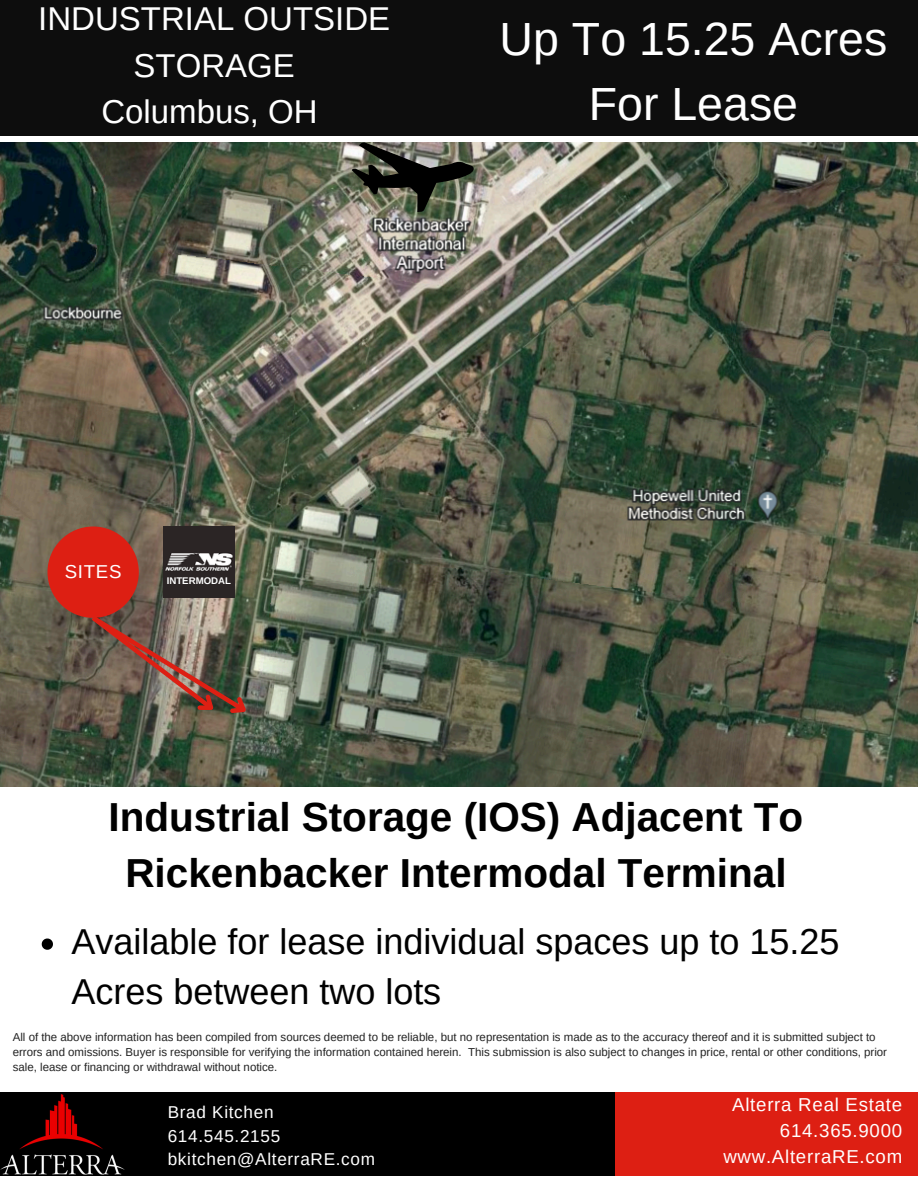
<style>
.page{position:relative;width:918px;height:1188px;background:#fff}
.page>*{position:absolute;margin:0;border:0;box-sizing:border-box;transform-origin:0 0}
.t1{font:46.5px/64.2px "Arimo";color:#fff;text-align:center}
.t2{font:700 40.5px/56.2px "Arimo";color:#000;text-align:center}
.t3{font:36px/49.5px "Arimo";color:#000}
.t4{font:33px/46.2px "Arimo";color:#fff;text-align:center}
.t5{font:18.75px/25.8px "Arimo";letter-spacing:.04em;color:#fff;text-align:right}
.t6{font:17.1px/23.7px "Arimo";letter-spacing:.04em;color:#fff}
.t7{font:11.55px/15.3px "Arimo";color:#222}
.t8{font:700 9.6px "Arimo";color:#fff}
</style>
<div class="page">
<div style="left:0;top:0;width:918px;height:136px;background:#0d0d0d"></div>
<div style="left:0;top:1092px;width:617px;height:84px;background:#000"></div>
<div style="left:615px;top:1092px;width:303px;height:84px;background:#dd1f13"></div>
<img style="left:0;top:1094px;width:125px;height:80px">
<img style="left:0;top:142px;width:918px;height:645px">
<svg style="left:351px;top:142px;width:123px;height:70px;background:#54564a"></svg>
<div style="left:47px;top:526px;width:92px;height:92px;background:#dd1f13;border-radius:50%"></div>
<img style="left:87px;top:612px;width:170px;height:113px">
<svg style="left:42px;top:939px;width:11px;height:11px"></svg>
<img style="left:163px;top:526px;width:71px;height:71px">
<p class="t4" style="left:38px;top:-4px;width:353px">INDUSTRIAL OUTSIDE<br>STORAGE<br>Columbus, OH</p>
<h4 class="t1" style="left:500px;top:7px;width:389px">Up To 15.25 Acres<br>For Lease</h4>
<p class="t5" style="left:65px;top:559px;width:58px">SITES</p>
<p class="t8" style="left:167px;top:575px;width:66px">INTERMODAL</p>
<p class="t2" style="left:109px;top:788px;width:696px">Industrial Storage (IOS) Adjacent To<br>Rickenbacker Intermodal Terminal</p>
<p class="t3" style="left:71px;top:917px;width:769px">Available for lease individual spaces up to 15.25<br>Acres between two lots</p>
<h2 class="t7" style="left:13px;top:1029px;width:876px">All of the above information has been compiled from sources deemed to be reliable, but no representation is made as to the accuracy thereof and it is submitted subject to errors and omissions. Buyer is responsible for verifying the information contained herein. This submission is also subject to changes in price, rental or other conditions, prior sale, lease or financing or withdrawal without notice.</h2>
<p class="t6" style="left:168px;top:1100px;width:209px">Brad Kitchen<br>614.545.2155 bkitchen@AlterraRE.com</p>
<p class="t5" style="left:723px;top:1092px;width:180px">Alterra Real Estate<br>614.365.9000 www.AlterraRE.com</p>
</div>
